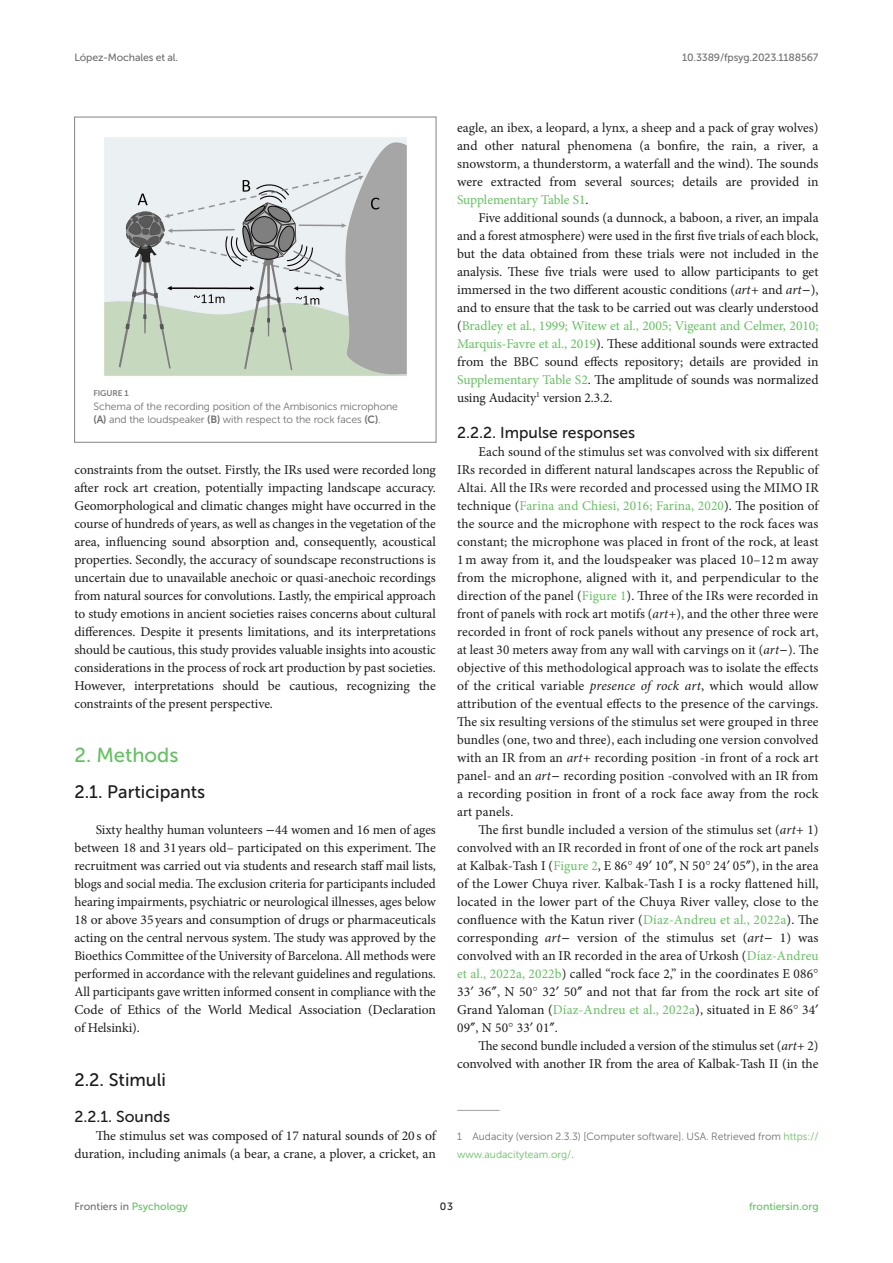
<style>
.page{position:relative;width:893px;height:1263px;background:#fff}
.page>*{position:absolute;margin:0;border:0;box-sizing:border-box;transform-origin:0 0}
.HEAD_1{font:20.25px "Museo Sans 500";color:#65c161}
.HEAD_2_after_HEAD_1{font:18px "Museo Sans 500";color:#1b1c1b}
.HEAD_2{font:18px "Museo Sans 500";color:#1b1c1b}
.TEXT{font:15.75px "Museo Sans 500";color:#1b1c1b}
.HEAD_3_after_HEAD_2{font:15.75px "Museo Sans 500";color:#1b1c1b}
.TEXT-2{font:13.5px/18px "Minion Pro";letter-spacing:-.005em;color:#1b1c1b;text-align:justify}
.TEXT_FLUSH{font:13.5px/18px "Minion Pro";color:#1b1c1b;text-align:justify}
.FIG_LEG{font:10.5px/13.5px "Museo Sans 300";letter-spacing:-.01em;color:#706f70}
.FOOTNOTE{font:10.5px/18px "Museo Sans 300";color:#706f70}
.t1{font:10.5px "Museo Sans 500";letter-spacing:-.015em;color:#706f70}
.t2{font:10.5px "Museo Sans 500";color:#65c161}
.t3{font:10.5px "Museo Sans 500";color:#1b1c1b}
.FIG_HD{font:8.25px "Museo Sans 700";letter-spacing:-.01em;color:#7e7f7f}
.s1{font-family:"Museo Sans 700"}
.s2{font-family:"STIX General"}
.s3{color:#65c161}
.s4{font-style:italic}
.s5{font-family:"STIX General";font-style:italic}
.s6{font-family:"STIX"}
.s7{font-family:"Gentium Plus"}
</style>
<div class="page">
<hr style="left:457px;top:1110px;width:43px;height:1px;background:#a2a3a3">
<img style="left:104px;top:137px;width:303px;height:239px">
<div style="left:74px;top:117px;width:362px;height:325px;border:1px solid #808285"></div>
<p class="t1" style="left:74px;top:51px;width:105px">López-Mochales et al.</p>
<p class="t1" style="left:682px;top:51px;width:138px">10.3389/fpsyg.2023.1188567</p>
<p class="FIG_HD" style="left:94px;top:389px;width:37px">FIGURE 1</p>
<p class="FIG_LEG" style="left:94px;top:399px;width:306px">Schema of the recording position of the Ambisonics microphone <span class="s1">(A)</span> and the loudspeaker <span class="s1">(B)</span> with respect to the rock faces <span class="s1">(C)</span>.</p>
<p class="TEXT-2" style="left:74px;top:461px;width:363px">constraints from the outset. Firstly, the IRs used were recorded long after rock art creation, potentially impacting landscape accuracy.<br>Geomorphological and climatic changes might have occurred in the course of hundreds of years, as well as changes in the vegetation of the area, influencing sound absorption and, consequently, acoustical properties. Secondly, the accuracy of soundscape reconstructions is uncertain due to unavailable anechoic or quasi-anechoic recordings from natural sources for convolutions. Lastly, the empirical approach to study emotions in ancient societies raises concerns about cultural differences. Despite it presents limitations, and its interpretations should be cautious, this study provides valuable insights into acoustic considerations in the process of rock art production by past societies.<br>However, interpretations should be cautious, recognizing the constraints of the present perspective.</p>
<p class="HEAD_1" style="left:74px;top:744px;width:106px">2. Methods</p>
<p class="HEAD_2_after_HEAD_1" style="left:74px;top:782px;width:132px">2.1. Participants</p>
<p class="TEXT_FLUSH" style="left:74px;top:821px;width:363px;text-indent:21px">Sixty healthy human volunteers <span class="s2">−</span>44 women and 16 men of ages between 18 and 31years old– participated on this experiment. The recruitment was carried out via students and research staff mail lists, blogs and social media. The exclusion criteria for participants included hearing impairments, psychiatric or neurological illnesses, ages below 18 or above 35years and consumption of drugs or pharmaceuticals acting on the central nervous system. The study was approved by the Bioethics Committee of the University of Barcelona. All methods were performed in accordance with the relevant guidelines and regulations.<br>All participants gave written informed consent in compliance with the Code of Ethics of the World Medical Association (Declaration of Helsinki).</p>
<p class="HEAD_2" style="left:74px;top:1070px;width:93px">2.2. Stimuli</p>
<p class="HEAD_3_after_HEAD_2" style="left:74px;top:1108px;width:97px">2.2.1. Sounds</p>
<p class="TEXT_FLUSH" style="left:74px;top:1127px;width:363px;text-align:right">The stimulus set was composed of 17 natural sounds of 20 s of duration, including animals (a bear, a crane, a plover, a cricket, an</p>
<p class="TEXT_FLUSH" style="left:457px;top:119px;width:363px">eagle, an ibex, a leopard, a lynx, a sheep and a pack of gray wolves) and other natural phenomena (a bonfire, the rain, a river, a snowstorm, a thunderstorm, a waterfall and the wind). The sounds were extracted from several sources; details are provided in <span class="s3">Supplementary Table S1</span>.</p>
<p class="TEXT-2" style="left:457px;top:209px;width:363px;text-indent:21px">Five additional sounds (a dunnock, a baboon, a river, an impala and a forest atmosphere) were used in the first five trials of each block, but the data obtained from these trials were not included in the analysis. These five trials were used to allow participants to get immersed in the two different acoustic conditions (<span class="s4">art+</span> and <span class="s4">art</span><span class="s5">−</span>), and to ensure that the task to be carried out was clearly understood (<span class="s3">Bradley et al., 1999; Witew et al., 2005; Vigeant and Celmer, 2010; Marquis-Favre et al., 2019</span>). These additional sounds were extracted from the BBC sound effects repository; details are provided in <span class="s3">Supplementary Table S2</span>. The amplitude of sounds was normalized using Audacity<sup>1</sup> version 2.3.2.</p>
<p class="TEXT" style="left:457px;top:424px;width:180px">2.2.2. Impulse responses</p>
<p class="TEXT-2" style="left:457px;top:443px;width:363px;text-indent:21px">Each sound of the stimulus set was convolved with six different IRs recorded in different natural landscapes across the Republic of Altai. All the IRs were recorded and processed using the MIMO IR technique (<span class="s3">Farina and Chiesi, 2016; Farina, 2020</span>). The position of</p>
<p class="TEXT_FLUSH" style="left:457px;top:515px;width:363px">the source and the microphone with respect to the rock faces was constant; the microphone was placed in front of the rock, at least 1 m away from it, and the loudspeaker was placed 10–12 m away from the microphone, aligned with it, and perpendicular to the direction of the panel (<span class="s3">Figure 1</span>). Three of the IRs were recorded in front of panels with rock art motifs (<span class="s4">art+</span>), and the other three were recorded in front of rock panels without any presence of rock art, at least 30 meters away from any wall with carvings on it (<span class="s4">art</span><span class="s5">−</span>). The objective of this methodological approach was to isolate the effects of the critical variable <span class="s4">presence of rock art</span>, which would allow attribution of the eventual effects to the presence of the carvings.<br>The six resulting versions of the stimulus set were grouped in three bundles (one, two and three), each including one version convolved with an IR from an <span class="s4">art+</span> recording position -in front of a rock art panel- and an <span class="s4">art</span><span class="s5">−</span> recording position -convolved with an IR from a recording position in front of a rock face away from the rock art panels.</p>
<p class="TEXT-2" style="left:457px;top:821px;width:363px;text-indent:21px">The first bundle included a version of the stimulus set (<span class="s4">art+</span> 1) convolved with an IR recorded in front of one of the rock art panels at Kalbak-Tash I (<span class="s3">Figure 2</span>, E 86<span class="s6">°</span> 49<span class="s7">′</span> 10<span class="s7">″</span>, N 50<span class="s6">°</span> 24<span class="s7">′</span> 05<span class="s7">″</span>), in the area of the Lower Chuya river. Kalbak-Tash I is a rocky flattened hill, located in the lower part of the Chuya River valley, close to the confluence with the Katun river (<span class="s3">Díaz-Andreu et al., 2022a</span>). The corresponding <span class="s4">art</span><span class="s5">−</span> version of the stimulus set (<span class="s4">art</span><span class="s5">−</span> 1) was convolved with an IR recorded in the area of Urkosh (<span class="s3">Díaz-Andreu et al., 2022a, 2022b</span>) called “rock face 2,” in the coordinates E 086<span class="s6">° </span>33<span class="s7">′</span> 36<span class="s7">″</span>, N 50<span class="s6">°</span> 32<span class="s7">′</span> 50<span class="s7">″</span> and not that far from the rock art site of Grand Yaloman (<span class="s3">Díaz-Andreu et al., 2022a</span>), situated in E 86<span class="s6">°</span> 34<span class="s7">′ </span>09<span class="s7">″</span>, N 50<span class="s6">°</span> 33<span class="s7">′</span> 01<span class="s7">″</span>.</p>
<p class="TEXT-2" style="left:457px;top:1037px;width:363px;text-align:right">The second bundle included a version of the stimulus set (<span class="s4">art+</span> 2) convolved with another IR from the area of Kalbak-Tash II (in the</p>
<p class="FOOTNOTE" style="left:457px;top:1127px;width:363px">1 Audacity (version 2.3.3) [Computer software]. USA. Retrieved from <span class="s3">https:// www.audacityteam.org/</span>.</p>
<p class="t1" style="left:74px;top:1200px;width:115px">Frontiers in <span class="s3">Psychology</span></p>
<p class="t3" style="left:440px;top:1200px;width:15px">03</p>
<p class="t2" style="left:749px;top:1200px;width:71px">frontiersin.org</p>
</div>
